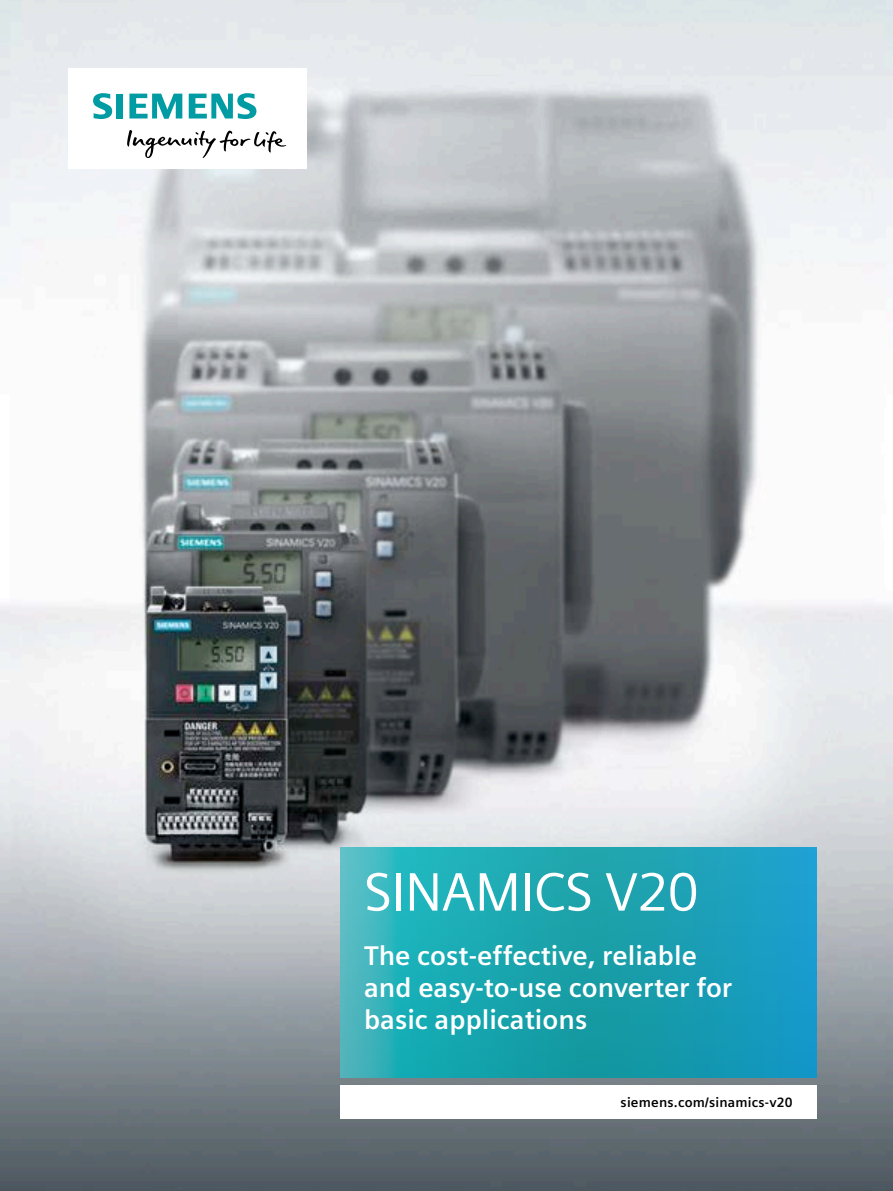
<style>
.page{position:relative;width:893px;height:1191px;background:#fff}
.page>*{position:absolute;margin:0;border:0;box-sizing:border-box;transform-origin:0 0}
.t1{font:54px "Siemens Sans Global";letter-spacing:-.01em;color:#fff}
.t2{font:700 27px/32.4px "Siemens Sans Global";color:#fff}
.t3{font:700 13.5px "Siemens Sans Global";letter-spacing:.015em;color:#000}
</style>
<div class="page">
<img style="left:0;top:0;width:893px;height:1191px">
<div style="left:68px;top:68px;width:238px;height:101px;background:#fff"></div>
<svg style="left:127px;top:130px;width:159px;height:28px"></svg>
<svg style="left:93px;top:93px;width:30px;height:26px"></svg>
<svg style="left:129px;top:94px;width:53px;height:25px"></svg>
<svg style="left:189px;top:93px;width:67px;height:26px"></svg>
<div style="left:340px;top:1085px;width:476px;height:33px;background:#fff"></div>
<svg style="left:340px;top:847px;width:476px;height:230px;background:#1ea4b5"></svg>
<h1 class="t1" style="left:364px;top:852px;width:336px">SINAMICS V20</h1>
<p class="t2" style="left:364px;top:939px;width:370px">The cost-effective, reliable and easy-to-use converter for basic applications</p>
<p class="t3" style="left:621px;top:1094px;width:173px">siemens.com/sinamics-v20</p>
</div>
